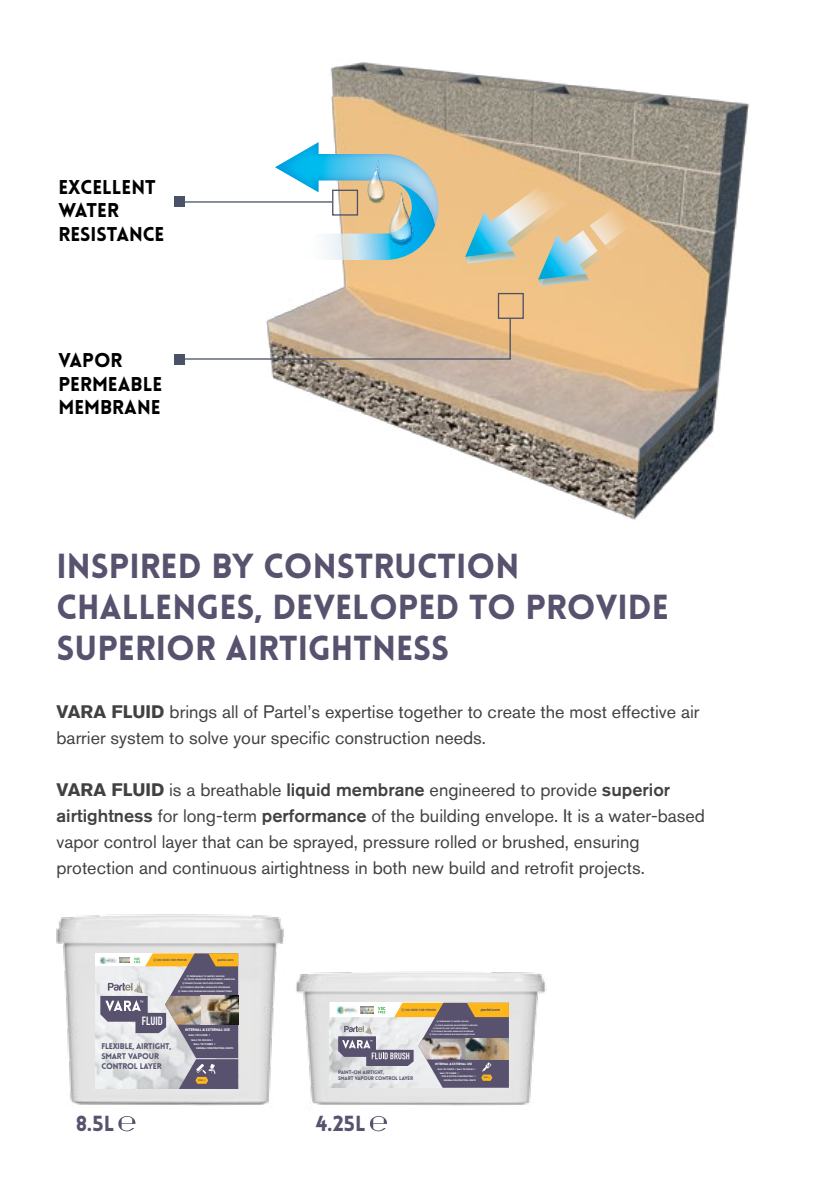
<style>
.page{position:relative;width:840px;height:1191px;background:#fff}
.page>*{position:absolute;margin:0;border:0;box-sizing:border-box;transform-origin:0 0}
.t1{font:900 34px/40.8px "Lovelo";color:#59526f}
.t2{font:900 21.4px "Lovelo";color:#59526f}
.t3{font:900 19.6px/23.4px "Lovelo";color:#000}
.t4{font:18px/26px "Akzidenz Grotesk BQ";color:#414042}
.t5{font:11.8px "DIN Engschrift Alternate";color:#fff}
.t6{font:900 8px/9.6px "Lovelo";letter-spacing:-.025em;color:#59526f}
.t7{font:900 5px/6px "Lovelo";letter-spacing:-.025em;color:#59526f}
.t8{font:900 3.8px "Lovelo";letter-spacing:-.025em;color:#fff}
.t9{font:700 3.6px "ITC Avant Garde Std";letter-spacing:-.025em;color:#59526f}
.t10{font:900 3.2px "Lovelo";letter-spacing:-.025em;color:#fff}
.t11{font:900 3px "Lovelo";color:#59526f}
.t12{font:700 3px "ITC Avant Garde Std";letter-spacing:-.025em;color:#59526f}
.t13{font:900 2.4px "Lovelo";color:#fff}
.t14{font:900 2.4px "Lovelo";letter-spacing:-.025em;color:#fff}
.t15{font:900 2.4px "Lovelo";color:#59526f}
.t16{font:700 2.2px "Gotham HTF";letter-spacing:-.025em;color:#fff}
.t17{font:900 2.2px/3.6px "Lovelo";letter-spacing:-.025em;color:#fff;text-align:right}
.t18{font:900 2.2px/3.6px "Lovelo";color:#fff}
.t19{font:900 2.2px "Lovelo";color:#59526f}
.s1{font-weight:700}
.s2{font-weight:500}
.s3{font-family:"Gotham HTF";font-weight:700}
</style>
<div class="page">
<img style="left:353px;top:971px;width:193px;height:153px">
<svg style="left:370px;top:1116px;width:17px;height:15px"></svg>
<img style="left:56px;top:914px;width:297px;height:218px">
<svg style="left:118px;top:1116px;width:17px;height:15px"></svg>
<img style="left:270px;top:62px;width:480px;height:458px">
<svg style="left:465px;top:183px;width:176px;height:103px;background:#d1c39e"></svg>
<svg style="left:275px;top:142px;width:163px;height:118px"></svg>
<div style="left:497px;top:293px;width:26px;height:26px;border:1px solid #495266"></div>
<div style="left:332px;top:190px;width:26px;height:26px;border:1px solid #495266"></div>
<svg style="left:184px;top:317px;width:327px;height:43px"></svg>
<div style="left:174px;top:354px;width:10px;height:10px;background:#495266"></div>
<hr style="left:179px;top:201px;width:153px;height:2px;background:#495266">
<div style="left:174px;top:197px;width:10px;height:10px;background:#495266"></div>
<svg style="left:338px;top:1002px;width:176px;height:91px;background:#b0a8a4"></svg>
<svg style="left:95px;top:953px;width:148px;height:141px;background:#b2acad"></svg>
<p class="t3" style="left:58px;top:175px;width:107px">EXCELLENT<br>WATER<br>RESISTANCE</p>
<p class="t3" style="left:58px;top:349px;width:105px">VAPOR<br>PERMEABLE<br>MEMBRANE</p>
<h1 class="t1" style="left:56px;top:546px;width:613px">INSPIRED BY CONSTRUCTION<br>CHALLENGES, DEVELOPED TO PROVIDE<br>SUPERIOR AIRTIGHTNESS</h1>
<p class="t4" style="left:56px;top:698px;width:644px"><span class="s1">VARA FLUID</span> brings all of Partel’s expertise together to create the most effective air barrier system to solve your specific construction needs.</p>
<p class="t4" style="left:56px;top:776px;width:649px"><span class="s1">VARA FLUID</span> is a breathable <span class="s2">liquid membrane</span> engineered to provide <span class="s2">superior airtightness</span> for long-term <span class="s2">performance</span> of the building envelope. It is a water-based vapor control layer that can be sprayed, pressure rolled or brushed, ensuring protection and continuous airtightness in both new build and retrofit projects.</p>
<p class="t11" style="left:157px;top:958px;width:31px">NO NEED FOR PRIMER</p>
<p class="t12" style="left:217px;top:958px;width:18px">partel.com</p>
<p class="t5" style="left:142px;top:1013px;width:23px">FLUID</p>
<p class="t6" style="left:101px;top:1042px;width:71px">FLEXIBLE, AIRTIGHT,<br>SMART VAPOUR<br>CONTROL LAYER</p>
<p class="t16" style="left:190px;top:974px;width:36px">PERMEABLE TO WATER VAPOUR</p>
<p class="t16" style="left:188px;top:978px;width:49px">GOOD ADHESION ON DIFFERENT SURFACES</p>
<p class="t16" style="left:185px;top:982px;width:39px">READY-TO-USE, FAST APPLICATION</p>
<p class="t16" style="left:183px;top:985px;width:48px">FLEXIBLE, ENSURES ADEQUATE COVERAGE</p>
<p class="t16" style="left:181px;top:989px;width:52px">IDEAL FOR DURABLE BUILDING CONNECTIONS</p>
<p class="t8" style="left:185px;top:1027px;width:46px">INTERNAL <span class="s3">&amp;</span> EXTERNAL USE</p>
<p class="t13" style="left:188px;top:1034px;width:23px">WALL TO FLOOR /</p>
<p class="t13" style="left:191px;top:1038px;width:23px">WALL TO CEILING /</p>
<p class="t13" style="left:193px;top:1042px;width:23px">WALL TO TIMBER /</p>
<p class="t14" style="left:196px;top:1046px;width:39px">GENERAL CONSTRUCTION JOINTS</p>
<p class="t15" style="left:198px;top:1078px;width:7px">10KG</p>
<p class="t2" style="left:76px;top:1110px;width:40px">8.5L</p>
<p class="t11" style="left:405px;top:1008px;width:32px">NO NEED FOR PRIMER</p>
<p class="t9" style="left:480px;top:1007px;width:21px">partel.com</p>
<p class="t7" style="left:338px;top:1069px;width:77px">PAINT-ON AIRTIGHT,<br>SMART VAPOUR CONTROL LAYER</p>
<p class="t2" style="left:316px;top:1110px;width:51px">4.25L</p>
<p class="t10" style="left:435px;top:1061px;width:39px">INTERNAL <span class="s3">&amp;</span> EXTERNAL USE</p>
<p class="t18" style="left:439px;top:1067px;width:37px;text-indent:-2px">WALL TO FLOOR / WALL TO CEILING /<br>WALL TO TIMBER /</p>
<p class="t17" style="left:441px;top:1074px;width:36px">PIPE <span class="s3">&amp;</span> DUCTING PENETRATIONS /<br>GENERAL CONSTRUCTION JOINTS</p>
<p class="t19" style="left:483px;top:1076px;width:5px">5KG</p>
</div>
